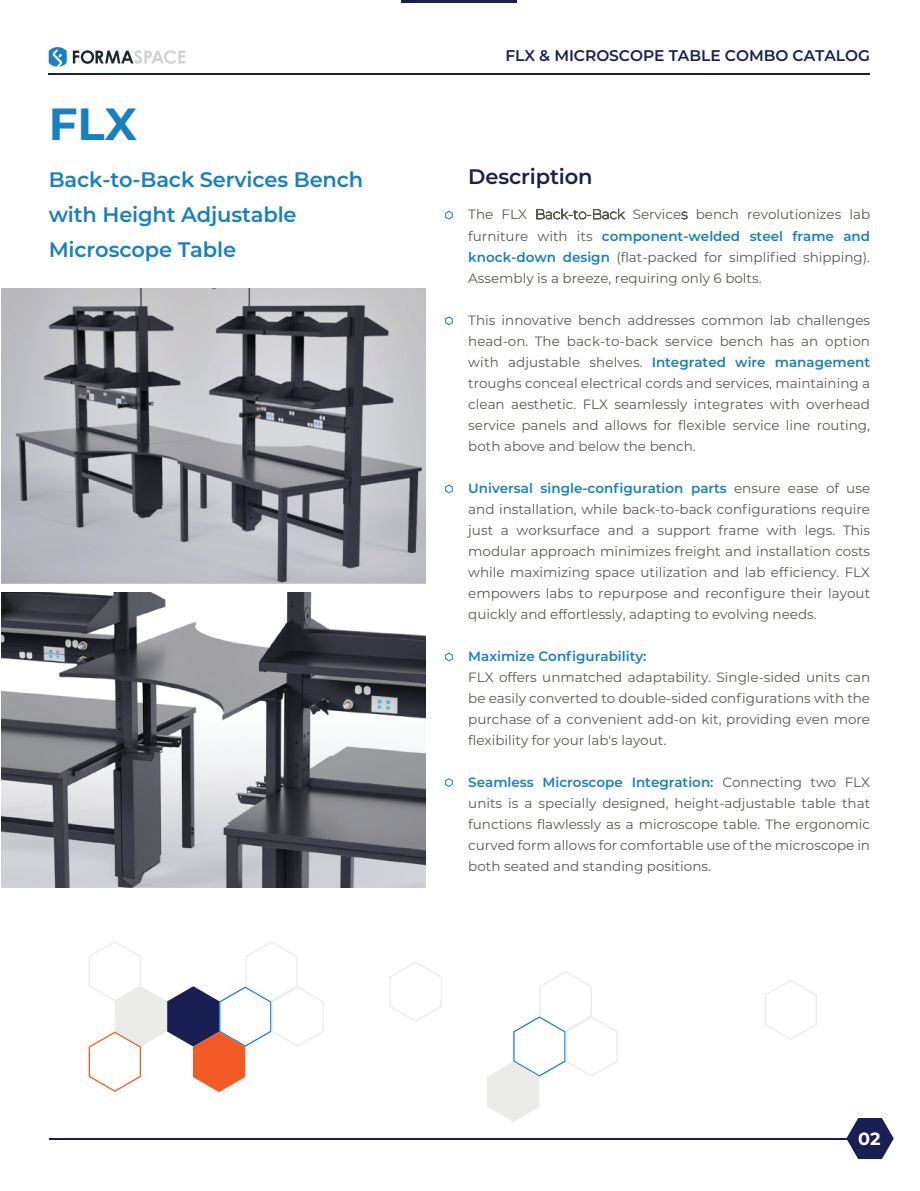
<style>
.page{position:relative;width:920px;height:1191px;background:#fff}
.page>*{position:absolute;margin:0;border:0;box-sizing:border-box;transform-origin:0 0}
.t1{font:700 45px "Montserrat";color:#1780c3}
.t2{font:600 21px/34.5px "Montserrat";letter-spacing:-.005em;color:#1780c3}
.t3{font:600 21px "Montserrat";letter-spacing:-.005em;color:#191f53}
.t4{font:700 17.7px "Montserrat";color:#fff}
.t5{font:600 15.45px "Montserrat";letter-spacing:-.005em;color:#191f53}
.t6{font:13.5px/21px "Montserrat";color:#575850;text-align:justify}
.t7{font:600 13.5px "Montserrat";color:#1780c3}
.s1{font-weight:100}
.s2{font-weight:600;color:#1780c3}
</style>
<div class="page">
<img style="left:1px;top:288px;width:424px;height:296px">
<svg style="left:846px;top:1118px;width:47px;height:41px"></svg>
<hr style="left:49px;top:1138px;width:798px;height:1px;background:#191f53">
<hr style="left:49px;top:73px;width:820px;height:1px;background:#191f53">
<hr style="left:401px;top:0;width:116px;height:3px;background:#191f53">
<svg style="left:49px;top:47px;width:18px;height:20px"></svg>
<svg style="left:73px;top:50px;width:112px;height:14px"></svg>
<svg style="left:445px;top:211px;width:7px;height:9px"></svg>
<svg style="left:445px;top:316px;width:7px;height:9px"></svg>
<svg style="left:445px;top:484px;width:7px;height:9px"></svg>
<svg style="left:445px;top:652px;width:7px;height:9px"></svg>
<svg style="left:445px;top:778px;width:7px;height:9px"></svg>
<img style="left:1px;top:592px;width:424px;height:296px">
<svg style="left:412px;top:727px;width:13px;height:161px"></svg>
<svg style="left:89px;top:941px;width:234px;height:151px"></svg>
<svg style="left:389px;top:962px;width:52px;height:60px"></svg>
<svg style="left:765px;top:980px;width:51px;height:60px"></svg>
<svg style="left:487px;top:971px;width:130px;height:151px"></svg>
<h1 class="t1" style="left:49px;top:91px;width:90px">FLX</h1>
<h2 class="t2" style="left:49px;top:162px;width:316px">Back-to-Back Services Bench with Height Adjustable<br>Microscope Table</h2>
<p class="t5" style="left:505px;top:45px;width:366px">FLX &amp; MICROSCOPE TABLE COMBO CATALOG</p>
<h2 class="t3" style="left:468px;top:161px;width:126px">Description</h2>
<p class="t6" style="left:468px;top:203px;width:403px">The FLX <span class="s1">Back-to-Back</span> Service<span class="s1">s</span> bench revolutionizes lab furniture with its <span class="s2">component-welded steel frame and knock-down design</span> (flat-packed for simplified shipping).<br>Assembly is a breeze, requiring only 6 bolts.</p>
<p class="t6" style="left:468px;top:309px;width:403px">This innovative bench addresses common lab challenges head-on. The back-to-back service bench has an option with adjustable shelves. <span class="s2">Integrated wire management </span>troughs conceal electrical cords and services, maintaining a clean aesthetic. FLX seamlessly integrates with overhead service panels and allows for flexible service line routing, both above and below the bench.</p>
<p class="t6" style="left:468px;top:477px;width:403px"><span class="s2">Universal single-configuration parts</span> ensure ease of use and installation, while back-to-back configurations require just a worksurface and a support frame with legs. This modular approach minimizes freight and installation costs while maximizing space utilization and lab efficiency. FLX empowers labs to repurpose and reconfigure their layout quickly and effortlessly, adapting to evolving needs.</p>
<p class="t7" style="left:468px;top:646px;width:180px">Maximize Configurability:</p>
<p class="t6" style="left:468px;top:666px;width:403px">FLX offers unmatched adaptability. Single-sided units can be easily converted to double-sided configurations with the purchase of a convenient add-on kit, providing even more flexibility for your lab's layout.</p>
<p class="t6" style="left:468px;top:771px;width:403px"><span class="s2">Seamless Microscope Integration:</span> Connecting two FLX units is a specially designed, height-adjustable table that functions flawlessly as a microscope table. The ergonomic curved form allows for comfortable use of the microscope in both seated and standing positions.</p>
<h3 class="t4" style="left:858px;top:1126px;width:24px">02</h3>
</div>
